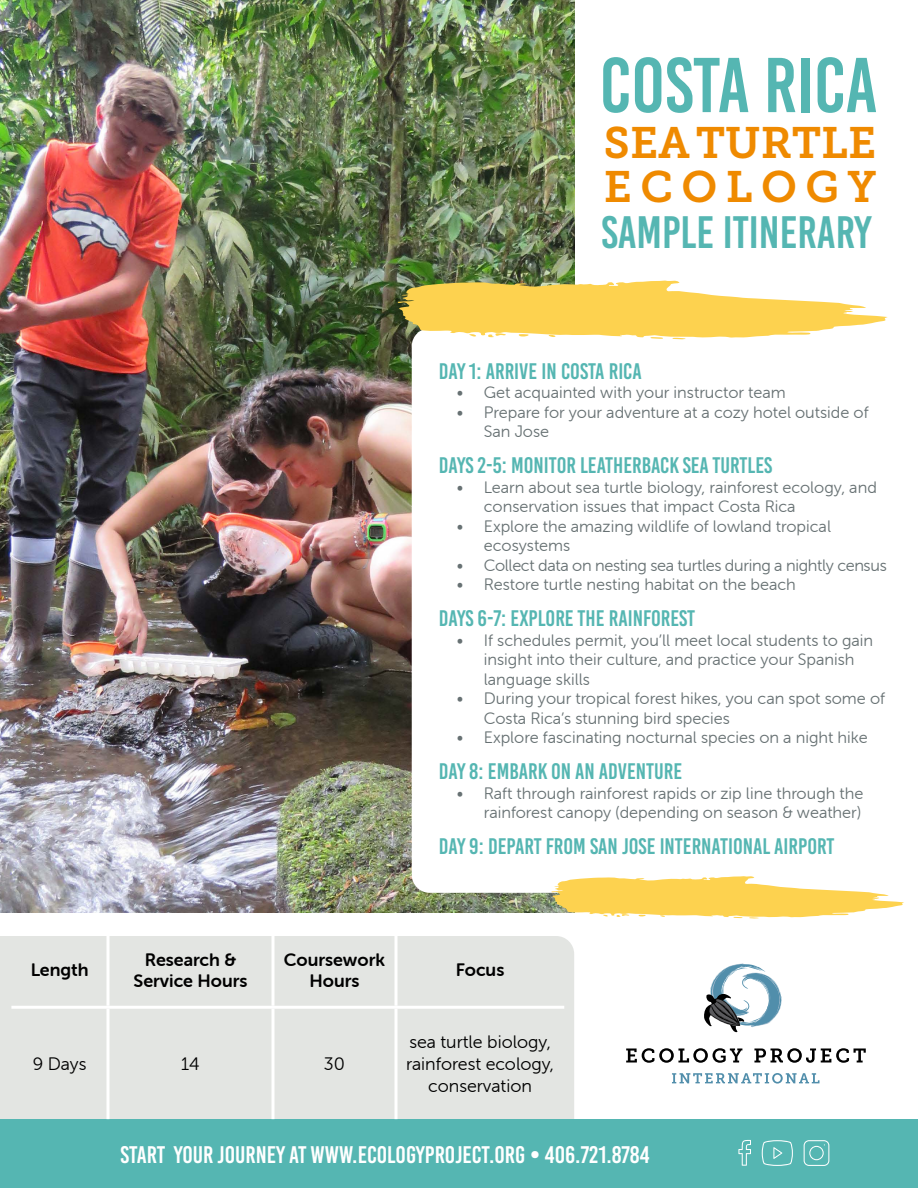
<style>
.page{position:relative;width:918px;height:1188px;background:#fff}
.page>*{position:absolute;margin:0;border:0;box-sizing:border-box;transform-origin:0 0}
.t1{font:77.55px "Bebas Kai";color:#55b6b2}
.t2{font:45.45px "Bebas Kai";color:#55b6b2}
.t3{font:43.8px/44.2px "Museo Slab 700";color:#ef8a00}
.t4{font:24px "Bebas Kai";color:#fff}
.t5{font:22.5px "Bebas Kai";color:#55b6b2}
.t6{font:18px/21.6px "Museo Sans Rounded 300";color:#000;text-align:center}
.t7{font:18px/21.6px "Museo Sans Rounded 700";color:#000;text-align:center}
.t8{font:16.5px/19.5px "Museo Sans Rounded 300";color:#677173}
.t9{font:16.5px "Museo Sans Rounded 300";letter-spacing:-.02em;color:#677173}
</style>
<div class="page">
<div style="left:0;top:936px;width:574px;height:183px;background:#e3e5e2"></div>
<div style="left:0;top:1119px;width:918px;height:69px;background:#55b6b2"></div>
<svg style="left:738px;top:1140px;width:13px;height:26px"></svg>
<svg style="left:804px;top:1140px;width:25px;height:26px"></svg>
<svg style="left:762px;top:1140px;width:31px;height:26px"></svg>
<img style="left:0;top:0;width:574px;height:913px">
<svg style="left:412px;top:340px;width:139px;height:553px"></svg>
<div style="left:439px;top:326px;width:450px;height:564px;background:#fff"></div>
<svg style="left:106px;top:936px;width:4px;height:70px"></svg>
<hr style="left:272px;top:932px;width:2px;height:74px;background:#fff">
<svg style="left:394px;top:936px;width:4px;height:70px"></svg>
<hr style="left:11px;top:1006px;width:97px;height:3px;background:#fff">
<hr style="left:108px;top:1006px;width:165px;height:3px;background:#fff">
<hr style="left:106px;top:1009px;width:4px;height:110px;background:#f8f8f7">
<hr style="left:273px;top:1006px;width:123px;height:3px;background:#fff">
<hr style="left:272px;top:1009px;width:2px;height:110px;background:#fff">
<hr style="left:396px;top:1006px;width:168px;height:3px;background:#fff">
<hr style="left:394px;top:1009px;width:4px;height:110px;background:#f8f8f7">
<svg style="left:704px;top:963px;width:78px;height:70px"></svg>
<svg style="left:626px;top:1048px;width:116px;height:15px"></svg>
<svg style="left:754px;top:1048px;width:112px;height:15px"></svg>
<svg style="left:672px;top:1073px;width:148px;height:11px"></svg>
<svg style="left:397px;top:281px;width:491px;height:59px"></svg>
<svg style="left:551px;top:876px;width:353px;height:43px"></svg>
<h1 class="t1" style="left:600px;top:44px;width:279px">COSTA RICA</h1>
<h3 class="t3" style="left:604px;top:121px;width:274px">SEA TURTLE<br>ECOLOGY</h3>
<h2 class="t2" style="left:601px;top:208px;width:272px">SAMPLE ITINERARY</h2>
<h3 class="t5" style="left:439px;top:359px;width:204px">DAY 1: ARRIVE IN COSTA RICA</h3>
<p class="t8" style="left:457px;top:383px;width:330px">• Get acquainted with your instructor team</p>
<p class="t8" style="left:484px;top:402px;width:386px;text-indent:-27px">• Prepare for your adventure at a cozy hotel outside of<br>San Jose</p>
<h3 class="t5" style="left:439px;top:453px;width:335px">DAYS 2-5: MONITOR LEATHERBACK SEA TURTLES</h3>
<p class="t8" style="left:484px;top:477px;width:395px;text-indent:-27px">• Learn about sea turtle biology, rainforest ecology, and conservation issues that impact Costa Rica</p>
<p class="t8" style="left:484px;top:516px;width:349px;text-indent:-27px">• Explore the amazing wildlife of lowland tropical ecosystems</p>
<p class="t9" style="left:457px;top:556px;width:431px">• Collect data on nesting sea turtles during a nightly census</p>
<p class="t8" style="left:457px;top:575px;width:341px">• Restore turtle nesting habitat on the beach</p>
<h3 class="t5" style="left:439px;top:606px;width:258px">DAYS 6-7: EXPLORE THE RAINFOREST</h3>
<p class="t8" style="left:484px;top:630px;width:391px;text-indent:-27px">• If schedules permit, you’ll meet local students to gain insight into their culture, and practice your Spanish language skills</p>
<p class="t8" style="left:484px;top:689px;width:403px;text-indent:-27px">• During your tropical forest hikes, you can spot some of<br>Costa Rica’s stunning bird species</p>
<p class="t8" style="left:457px;top:728px;width:412px">• Explore fascinating nocturnal species on a night hike</p>
<h3 class="t5" style="left:439px;top:759px;width:245px">DAY 8: EMBARK ON AN ADVENTURE</h3>
<p class="t8" style="left:457px;top:783px;width:408px;text-align:right">• Raft through rainforest rapids or zip line through the rainforest canopy (depending on season &amp; weather)</p>
<h3 class="t5" style="left:439px;top:834px;width:397px">DAY 9: DEPART FROM SAN JOSE INTERNATIONAL AIRPORT</h3>
<p class="t7" style="left:31px;top:959px;width:59px">Length</p>
<p class="t7" style="left:134px;top:949px;width:116px">Research &amp;<br>Service Hours</p>
<p class="t7" style="left:284px;top:949px;width:103px">Coursework<br>Hours</p>
<p class="t7" style="left:456px;top:959px;width:50px">Focus</p>
<p class="t6" style="left:33px;top:1053px;width:55px">9 Days</p>
<p class="t6" style="left:181px;top:1053px;width:20px">14</p>
<p class="t6" style="left:324px;top:1053px;width:23px">30</p>
<p class="t6" style="left:406px;top:1032px;width:149px">sea turtle biology, rainforest ecology, conservation</p>
<h3 class="t4" style="left:121px;top:1141px;width:531px">START YOUR JOURNEY AT WWW.ECOLOGYPROJECT.ORG • 406.721.8784</h3>
</div>
